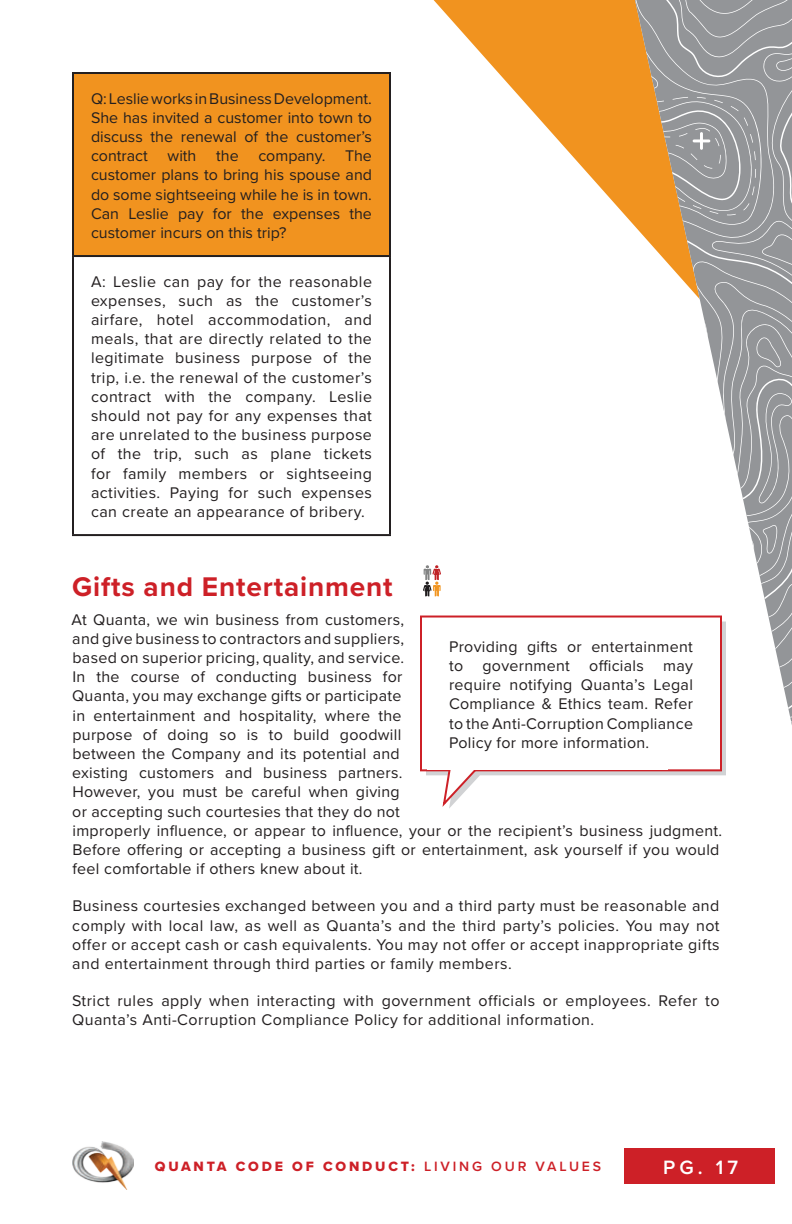
<style>
.page{position:relative;width:792px;height:1224px;background:#fff}
.page>*{position:absolute;margin:0;border:0;box-sizing:border-box;transform-origin:0 0}
.t1{font:700 28px "Proxima Nova";letter-spacing:.03em;color:#cd2027}
.t2{font:600 20px "Proxima Nova";color:#fff}
.t3{font:16px/19.2px "Proxima Nova";letter-spacing:.02em;color:#231f20;text-align:justify}
.t4{font:14px "Proxima Nova Extrabld";letter-spacing:.2em;color:#cd2027}
.s1{font-family:"Proxima Nova";font-weight:600}
</style>
<div class="page">
<div style="left:624px;top:1148px;width:168px;height:35px;background:#cd2027"></div>
<img style="left:72px;top:1142px;width:61px;height:48px">
<div style="left:775px;top:1127px;width:17px;height:78px;background:#fff"></div>
<svg style="left:423px;top:565px;width:18px;height:31px"></svg>
<div style="left:73px;top:73px;width:317px;height:183px;background:#f1931f"></div>
<hr style="left:72px;top:72px;width:319px;height:2px;background:#231f20">
<hr style="left:72px;top:74px;width:2px;height:181px;background:#231f20">
<hr style="left:389px;top:74px;width:2px;height:181px;background:#231f20">
<hr style="left:72px;top:255px;width:319px;height:2px;background:#231f20">
<hr style="left:72px;top:257px;width:2px;height:277px;background:#231f20">
<hr style="left:389px;top:257px;width:2px;height:277px;background:#231f20">
<hr style="left:72px;top:534px;width:319px;height:2px;background:#231f20">
<svg style="left:426px;top:726px;width:300px;height:50px"></svg>
<div style="left:421px;top:617px;width:300px;height:153px;background:#fff"></div>
<div style="left:420px;top:616px;width:302px;height:155px;border:2px solid #cd2027"></div>
<svg style="left:441px;top:769px;width:42px;height:39px"></svg>
<div style="left:427px;top:758px;width:241px;height:11px;background:#fff"></div>
<svg style="left:434px;top:0;width:201px;height:227px"></svg>
<svg style="left:699px;top:299px;width:93px;height:15px"></svg>
<svg style="left:635px;top:0;width:157px;height:299px;background:#ada090"></svg>
<svg style="left:703px;top:314px;width:89px;height:80px;background:#a4a6a8"></svg>
<svg style="left:635px;top:394px;width:157px;height:332px"></svg>
<p class="t3" style="left:91px;top:88px;width:283px">Q: Leslie works in Business Development.<br>She has invited a customer into town to discuss the renewal of the customer’s contract with the company. The customer plans to bring his spouse and do some sightseeing while he is in town.<br>Can Leslie pay for the expenses the customer incurs on this trip?</p>
<p class="t3" style="left:91px;top:271px;width:283px">A: Leslie can pay for the reasonable expenses, such as the customer’s airfare, hotel accommodation, and meals, that are directly related to the legitimate business purpose of the trip, i.e. the renewal of the customer’s contract with the company. Leslie should not pay for any expenses that are unrelated to the business purpose of the trip, such as plane tickets for family members or sightseeing activities. Paying for such expenses can create an appearance of bribery.</p>
<h1 class="t1" style="left:72px;top:566px;width:322px">Gifts and Entertainment</h1>
<p class="t3" style="left:72px;top:609px;width:652px;text-align:left">At Quanta, we win business from customers,<br>and give business to contractors and suppliers,<br>based on superior pricing, quality, and service.<br>In the course of conducting business for<br>Quanta, you may exchange gifts or participate<br>in entertainment and hospitality, where the<br>purpose of doing so is to build goodwill<br>between the Company and its potential and<br>existing customers and business partners.<br>However, you must be careful when giving<br>or accepting such courtesies that they do not<br>improperly influence, or appear to influence, your or the recipient’s business judgment.<br>Before offering or accepting a business gift or entertainment, ask yourself if you would feel comfortable if others knew about it.</p>
<p class="t3" style="left:72px;top:896px;width:649px">Business courtesies exchanged between you and a third party must be reasonable and comply with local law, as well as Quanta’s and the third party’s policies. You may not offer or accept cash or cash equivalents. You may not offer or accept inappropriate gifts and entertainment through third parties or family members.</p>
<p class="t3" style="left:72px;top:991px;width:649px">Strict rules apply when interacting with government officials or employees. Refer to<br>Quanta’s Anti-Corruption Compliance Policy for additional information.</p>
<p class="t3" style="left:449px;top:636px;width:246px">Providing gifts or entertainment to government officials may require notifying Quanta’s Legal Compliance &amp; Ethics team. Refer to the Anti-Corruption Compliance Policy for more information.</p>
<p class="t4" style="left:155px;top:1156px;width:448px">QUANTA CODE OF CONDUCT: <span class="s1">LIVING OUR VALUES</span></p>
<p class="t2" style="left:663px;top:1152px;width:76px">PG. 17</p>
</div>
